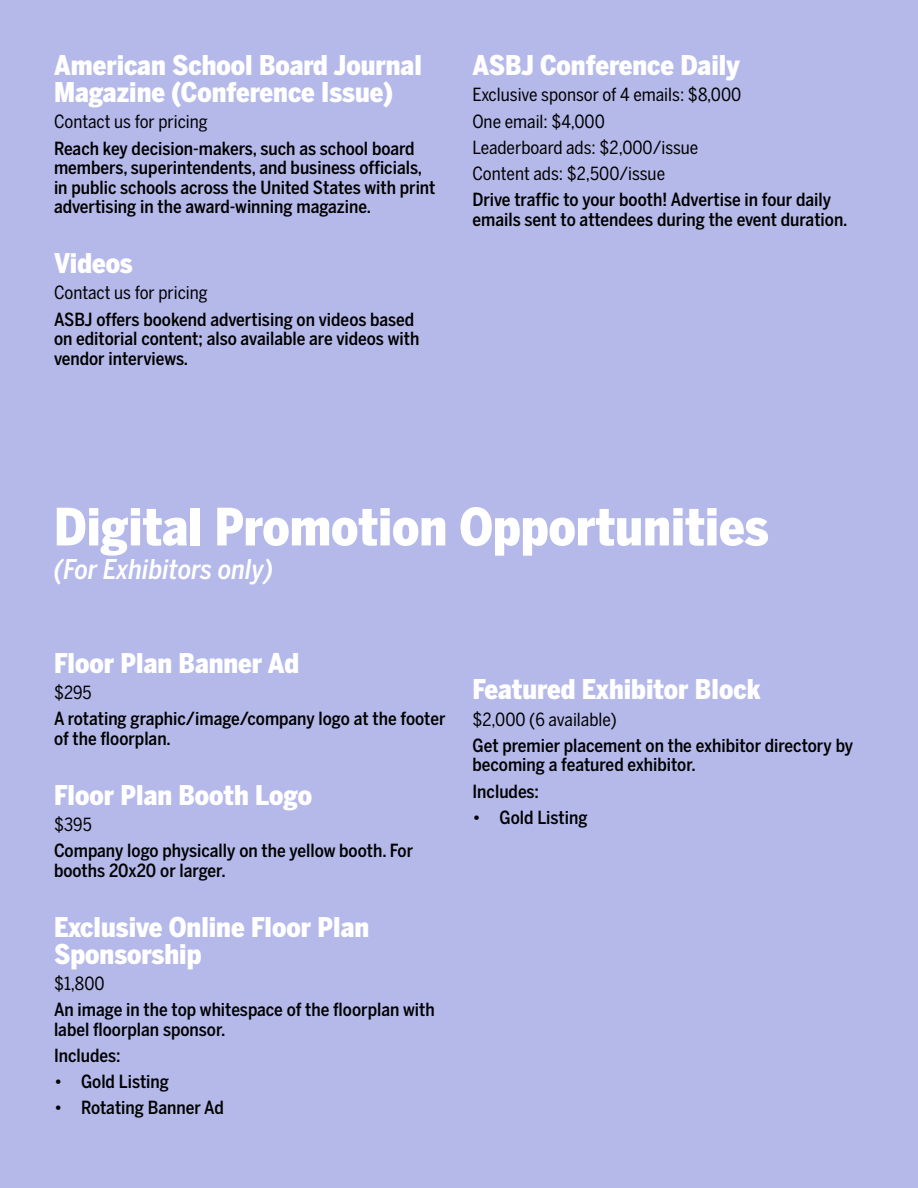
<style>
.page{position:relative;width:918px;height:1188px;background:#b5b9ea}
.page>*{position:absolute;margin:0;border:0;box-sizing:border-box;transform-origin:0 0}
.t1{font:900 51px "Benton Sans Condensed";color:#fff}
.t2{font:900 27px/27px "Benton Sans Condensed";color:#fff}
.t3{font:italic 500 27px "Benton Sans Condensed";color:#fff}
.t4{font:500 18px/19.5px "Benton Sans Condensed";color:#000}
.t5{font:500 18px/19.5px "Benton Sans Condensed";color:#000101}
.t6{font:18px/26.2px "Benton Sans Condensed";color:#000}
.t7{font:18px "Benton Sans Condensed";color:#000101}
</style>
<div class="page">
<h2 class="t2" style="left:54px;top:52px;width:369px">American School Board Journal<br>Magazine (Conference Issue)</h2>
<p class="t6" style="left:54px;top:109px;width:155px">Contact us for pricing</p>
<p class="t4" style="left:54px;top:138px;width:383px">Reach key decision-makers, such as school board members, superintendents, and business officials, in public schools across the United States with print advertising in the award-winning magazine.</p>
<h2 class="t2" style="left:54px;top:250px;width:80px">Videos</h2>
<p class="t6" style="left:54px;top:280px;width:155px">Contact us for pricing</p>
<p class="t4" style="left:54px;top:309px;width:367px">ASBJ offers bookend advertising on videos based on editorial content; also available are videos with vendor interviews.</p>
<h2 class="t2" style="left:472px;top:52px;width:269px">ASBJ Conference Daily</h2>
<p class="t6" style="left:472px;top:82px;width:270px">Exclusive sponsor of 4 emails: $8,000<br>One email: $4,000<br>Leaderboard ads: $2,000/issue<br>Content ads: $2,500/issue</p>
<p class="t4" style="left:472px;top:190px;width:377px">Drive traffic to your booth! Advertise in four daily emails sent to attendees during the event duration.</p>
<h1 class="t1" style="left:54px;top:494px;width:716px">Digital Promotion Opportunities</h1>
<h2 class="t3" style="left:54px;top:553px;width:221px">(For Exhibitors only)</h2>
<h2 class="t2" style="left:54px;top:650px;width:247px">Floor Plan Banner Ad</h2>
<p class="t7" style="left:54px;top:681px;width:39px">$295</p>
<p class="t5" style="left:54px;top:709px;width:393px">A rotating graphic/image/company logo at the footer of the floorplan.</p>
<h2 class="t2" style="left:54px;top:782px;width:260px">Floor Plan Booth Logo</h2>
<p class="t7" style="left:54px;top:813px;width:39px">$395</p>
<p class="t5" style="left:54px;top:841px;width:361px">Company logo physically on the yellow booth. For booths 20x20 or larger.</p>
<h2 class="t2" style="left:54px;top:914px;width:317px">Exclusive Online Floor Plan<br>Sponsorship</h2>
<p class="t7" style="left:54px;top:972px;width:52px">$1,800</p>
<p class="t5" style="left:54px;top:1000px;width:382px">An image in the top whitespace of the floorplan with label floorplan sponsor.</p>
<p class="t5" style="left:54px;top:1046px;width:68px">Includes:</p>
<p class="t5" style="left:54px;top:1072px;width:117px">• Gold Listing</p>
<p class="t5" style="left:54px;top:1098px;width:171px">• Rotating Banner Ad</p>
<h2 class="t2" style="left:472px;top:676px;width:290px">Featured Exhibitor Block</h2>
<p class="t7" style="left:472px;top:708px;width:146px">$2,000 (6 available)</p>
<p class="t5" style="left:472px;top:736px;width:382px">Get premier placement on the exhibitor directory by becoming a featured exhibitor.</p>
<p class="t5" style="left:472px;top:781px;width:68px">Includes:</p>
<p class="t5" style="left:472px;top:808px;width:117px">• Gold Listing</p>
</div>
